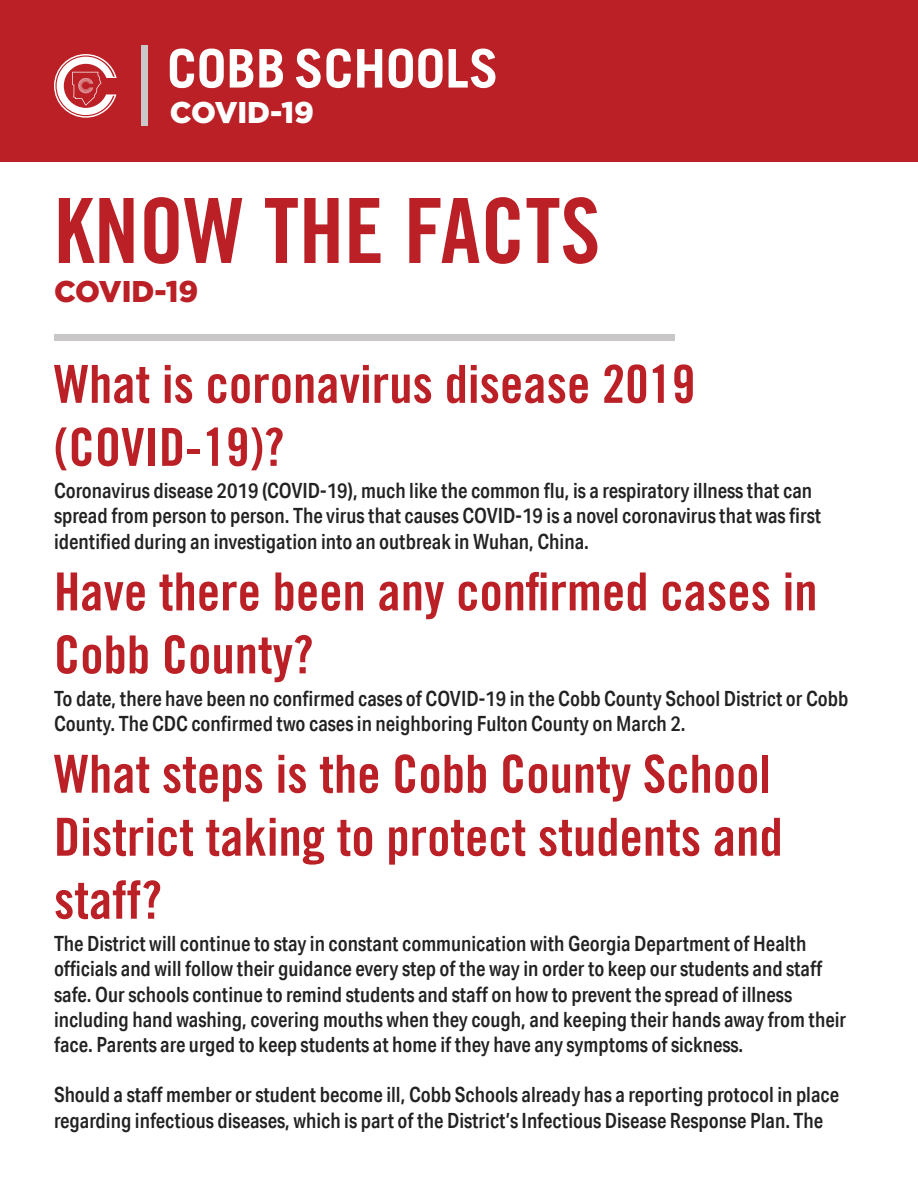
<style>
.page{position:relative;width:918px;height:1188px;background:#fff}
.page>*{position:absolute;margin:0;border:0;box-sizing:border-box;transform-origin:0 0}
.t1{font:90px "Trade Gothic LT Bold Cond Twenty";color:#ba2025}
.t2{font:52.5px/63px "Trade Gothic LT Bold Cond Twenty";color:#ba2025}
.t3{font:900 30px "Gotham";color:#fff}
.t4{font:900 30px "Gotham";color:#ba2025}
.t5{font:500 21px/25.2px "Aktiv Grotesk Cd";color:#222}
</style>
<div class="page">
<div style="left:0;top:0;width:918px;height:162px;background:#ba2025"></div>
<svg style="left:54px;top:54px;width:63px;height:64px"></svg>
<div style="left:141px;top:45px;width:7px;height:81px;background:#c9c7c7"></div>
<svg style="left:170px;top:49px;width:54px;height:39px"></svg>
<svg style="left:230px;top:49px;width:23px;height:39px"></svg>
<svg style="left:259px;top:49px;width:24px;height:39px"></svg>
<svg style="left:296px;top:49px;width:55px;height:39px"></svg>
<svg style="left:357px;top:49px;width:25px;height:39px"></svg>
<svg style="left:389px;top:49px;width:54px;height:39px"></svg>
<svg style="left:449px;top:49px;width:46px;height:39px"></svg>
<div style="left:54px;top:335px;width:621px;height:6px;background:#c9c7c7"></div>
<h3 class="t3" style="left:170px;top:95px;width:146px">COVID-19</h3>
<h1 class="t1" style="left:54px;top:176px;width:548px">KNOW THE FACTS</h1>
<h3 class="t4" style="left:54px;top:274px;width:146px">COVID-19</h3>
<h2 class="t2" style="left:54px;top:352px;width:643px">What is coronavirus disease 2019 (COVID-19)?</h2>
<p class="t5" style="left:54px;top:478px;width:769px">Coronavirus disease 2019 (COVID-19), much like the common flu, is a respiratory illness that can spread from person to person. The virus that causes COVID-19 is a novel coronavirus that was first identified during an investigation into an outbreak in Wuhan, China.</p>
<h2 class="t2" style="left:54px;top:560px;width:765px">Have there been any confirmed cases in<br>Cobb County?</h2>
<p class="t5" style="left:54px;top:685px;width:796px">To date, there have been no confirmed cases of COVID-19 in the Cobb County School District or Cobb<br>County. The CDC confirmed two cases in neighboring Fulton County on March 2.</p>
<h2 class="t2" style="left:54px;top:742px;width:730px">What steps is the Cobb County School<br>District taking to protect students and staff?</h2>
<p class="t5" style="left:54px;top:931px;width:794px">The District will continue to stay in constant communication with Georgia Department of Health officials and will follow their guidance every step of the way in order to keep our students and staff safe. Our schools continue to remind students and staff on how to prevent the spread of illness including hand washing, covering mouths when they cough, and keeping their hands away from their face. Parents are urged to keep students at home if they have any symptoms of sickness.</p>
<p class="t5" style="left:54px;top:1082px;width:787px">Should a staff member or student become ill, Cobb Schools already has a reporting protocol in place regarding infectious diseases, which is part of the District’s Infectious Disease Response Plan. The</p>
</div>
